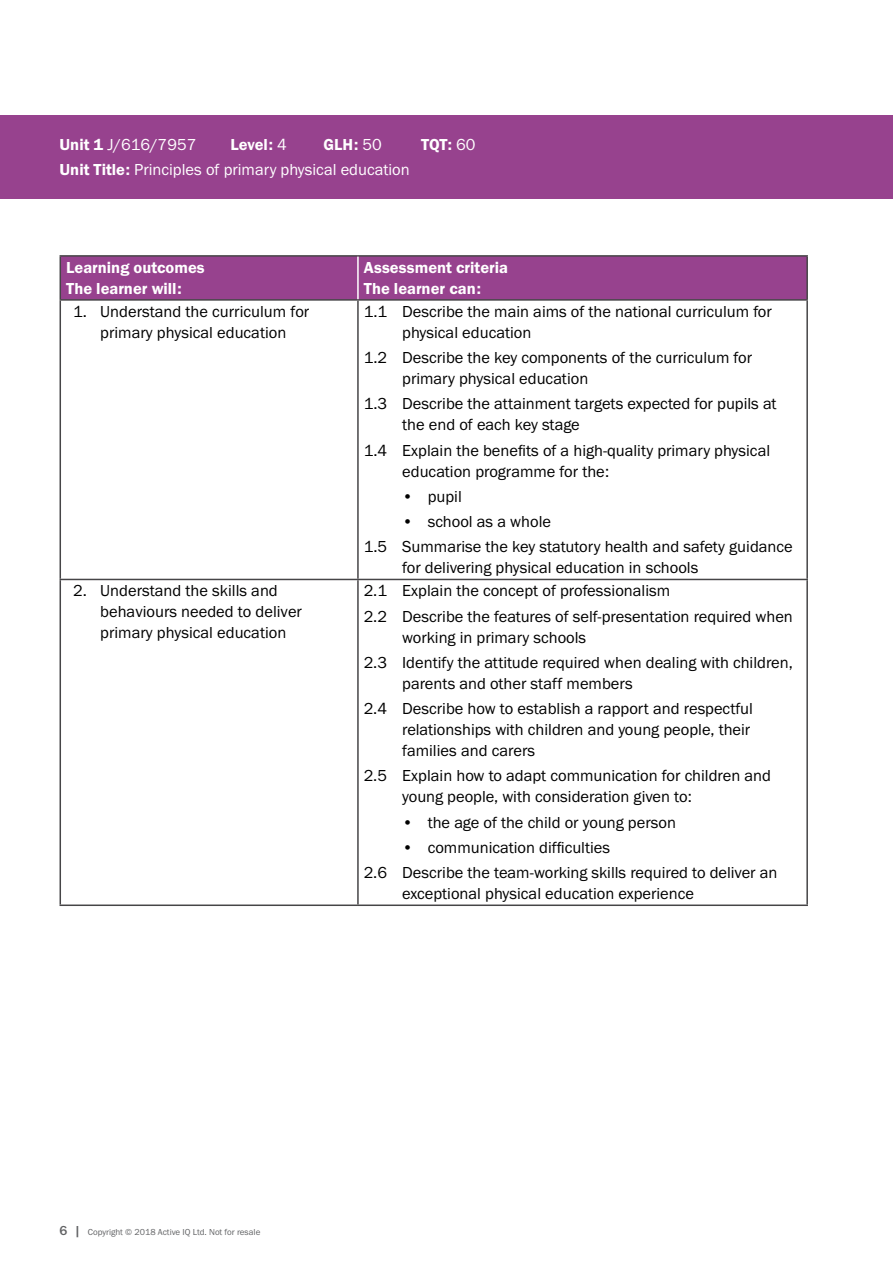
<style>
.page{position:relative;width:893px;height:1263px;background:#fff}
.page>*{position:absolute;margin:0;border:0;box-sizing:border-box;transform-origin:0 0}
.t1{font:16.5px/21px "Franklin Gothic URW Boo";color:#000}
.t2{font:16.5px/21px "Franklin Gothic URW Dem";color:#fff}
.t3{font:16.5px "Franklin Gothic URW Boo";color:#fff}
.t4{font:9px "Franklin Gothic URW Boo";color:#616264}
.s1{font-family:"Franklin Gothic URW Dem"}
.s2{font-family:"Franklin Gothic URW Boo"}
.s3{font-family:"Franklin Gothic URW";font-weight:500;font-size:13.5px}
</style>
<div class="page">
<div style="left:0;top:115px;width:893px;height:84px;background:#97428e"></div>
<div style="left:61px;top:257px;width:745px;height:42px;background:#97428e"></div>
<hr style="left:60px;top:255px;width:298px;height:2px;background:#464547">
<hr style="left:60px;top:257px;width:1px;height:42px;background:#464547">
<hr style="left:358px;top:255px;width:450px;height:2px;background:#464547">
<hr style="left:806px;top:257px;width:2px;height:42px;background:#464547">
<hr style="left:60px;top:299px;width:298px;height:2px;background:#464547">
<hr style="left:60px;top:301px;width:1px;height:278px;background:#464547">
<hr style="left:358px;top:299px;width:450px;height:2px;background:#464547">
<hr style="left:357px;top:301px;width:2px;height:278px;background:#464547">
<hr style="left:806px;top:301px;width:2px;height:278px;background:#464547">
<hr style="left:60px;top:579px;width:298px;height:1px;background:#464547">
<hr style="left:60px;top:580px;width:1px;height:324px;background:#464547">
<hr style="left:358px;top:579px;width:450px;height:1px;background:#464547">
<hr style="left:357px;top:580px;width:2px;height:324px;background:#464547">
<hr style="left:806px;top:580px;width:2px;height:324px;background:#464547">
<hr style="left:60px;top:904px;width:298px;height:2px;background:#464547">
<hr style="left:358px;top:904px;width:450px;height:2px;background:#464547">
<hr style="left:357px;top:257px;width:2px;height:42px;background:#fff">
<p class="t3" style="left:60px;top:134px;width:138px"><span class="s1">Unit 1</span> J/616/7957</p>
<p class="t2" style="left:231px;top:133px;width:58px">Level: <span class="s2">4</span></p>
<p class="t2" style="left:324px;top:133px;width:60px">GLH: <span class="s2">50</span></p>
<p class="t2" style="left:421px;top:133px;width:56px">TQT: <span class="s2">60</span></p>
<p class="t3" style="left:60px;top:159px;width:352px"><span class="s1">Unit Title:</span> Principles of primary physical education</p>
<p class="t2" style="left:66px;top:257px;width:140px">Learning outcomes<br>The learner will:</p>
<p class="t2" style="left:364px;top:257px;width:146px">Assessment criteria<br>The learner can:</p>
<p class="t1" style="left:73px;top:301px;width:238px;text-align:center">1. Understand the curriculum for primary physical education</p>
<p class="t1" style="left:402px;top:301px;width:371px;text-indent:-38px">1.1 Describe the main aims of the national curriculum for physical education</p>
<p class="t1" style="left:402px;top:347px;width:352px;text-indent:-38px">1.2 Describe the key components of the curriculum for primary physical education</p>
<p class="t1" style="left:402px;top:393px;width:376px;text-indent:-38px">1.3 Describe the attainment targets expected for pupils at the end of each key stage</p>
<p class="t1" style="left:402px;top:439px;width:370px;text-indent:-38px">1.4 Explain the benefits of a high-quality primary physical education programme for the:</p>
<p class="t1" style="left:402px;top:486px;width:61px">• pupil</p>
<p class="t1" style="left:364px;top:509px;width:430px;line-height:25.2px;text-indent:38px">• school as a whole<br>1.5 Summarise the key statutory health and safety guidance</p>
<p class="t1" style="left:402px;top:557px;width:298px">for delivering physical education in schools</p>
<p class="t1" style="left:100px;top:580px;width:203px;text-indent:-27px">2. Understand the skills and behaviours needed to deliver primary physical education</p>
<p class="t1" style="left:364px;top:578px;width:430px;line-height:25.2px">2.1 Explain the concept of professionalism<br>2.2 Describe the features of self-presentation required when</p>
<p class="t1" style="left:364px;top:624px;width:430px;line-height:25.2px;text-indent:38px">working in primary schools<br>2.3 Identify the attitude required when dealing with children,</p>
<p class="t1" style="left:364px;top:670px;width:391px;line-height:25.2px;text-indent:38px">parents and other staff members<br>2.4 Describe how to establish a rapport and respectful</p>
<p class="t1" style="left:402px;top:719px;width:350px">relationships with children and young people, their families and carers</p>
<p class="t1" style="left:402px;top:765px;width:370px;text-indent:-38px">2.5 Explain how to adapt communication for children and young people, with consideration given to:</p>
<p class="t1" style="left:402px;top:811px;width:275px">• the age of the child or young person</p>
<p class="t1" style="left:364px;top:834px;width:415px;line-height:25.2px;text-indent:38px">• communication difficulties<br>2.6 Describe the team-working skills required to deliver an</p>
<p class="t1" style="left:402px;top:883px;width:293px">exceptional physical education experience</p>
<p class="t4" style="left:60px;top:1226px;width:202px"><span class="s3">6 |</span> Copyright © 2018 Active IQ Ltd. Not for resale</p>
</div>
